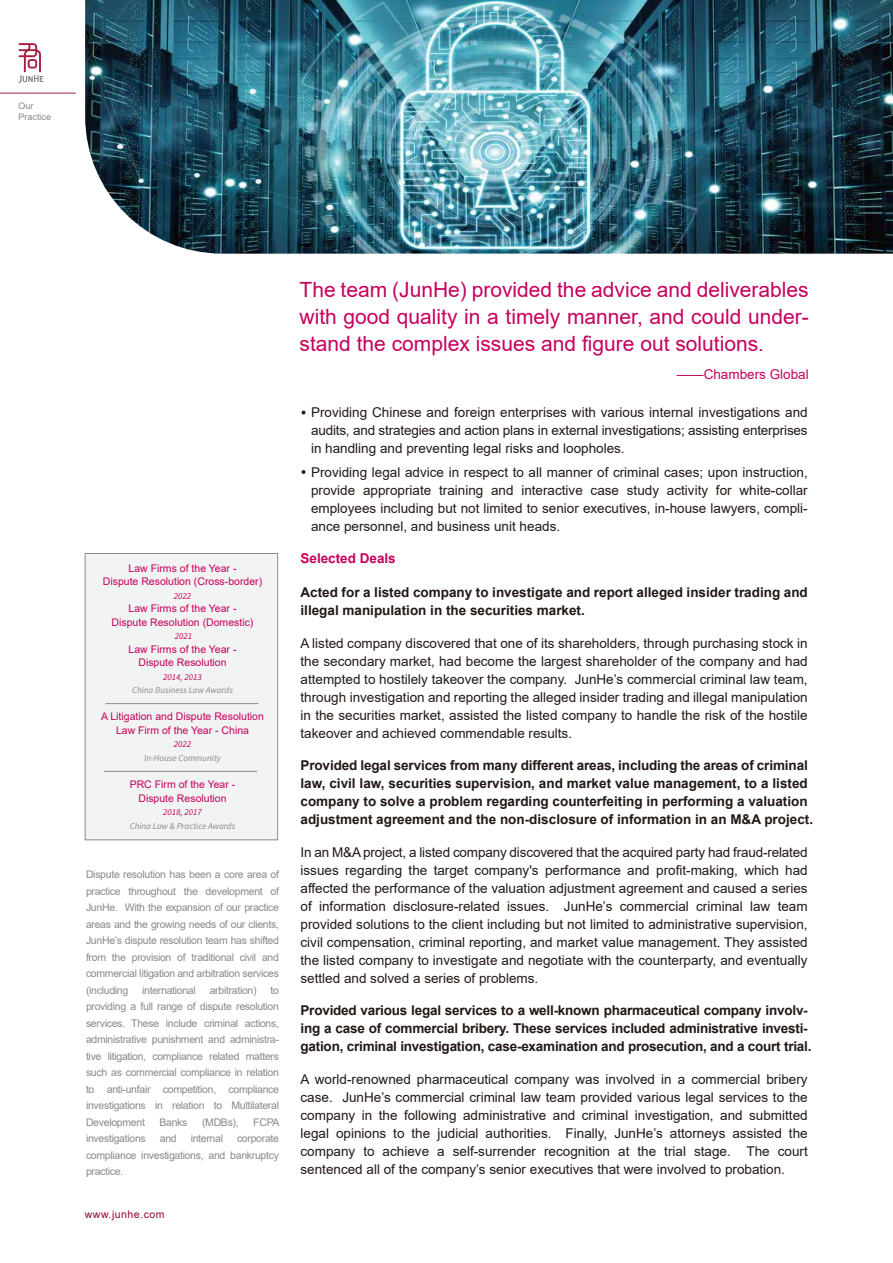
<style>
.page{position:relative;width:893px;height:1263px;background:#fff}
.page>*{position:absolute;margin:0;border:0;box-sizing:border-box;transform-origin:0 0}
.t1{font:21px/27px "Arial";color:#c7005c;text-align:justify}
.t2{font:13.5px/18px "Arial";color:#221815;text-align:justify}
.t3{font:700 13.5px/18px "Arial";color:#221815}
.t4{font:13.5px "Arial";color:#c7005c}
.t5{font:700 13.5px "Arial";color:#c7005c}
.t6{font:10.5px/16.5px "Arial";letter-spacing:-.03em;color:#898989;text-align:justify}
.t7{font:10.5px/13.5px "Arial";color:#c7005c;text-align:center}
.t8{font:10.5px "Arial";letter-spacing:.05em;color:#930038}
.t9{font:italic 9px "Source Sans Pro";color:#898989}
.t10{font:italic 9px "Source Sans Pro";color:#c7005c}
.t11{font:9px/10.8px "Arial";color:#898989}
</style>
<div class="page">
<img style="left:85px;top:0;width:808px;height:254px">
<svg style="left:302px;top:470px;width:3px;height:4px"></svg>
<div style="left:85px;top:553px;width:193px;height:287px;background:#f2f3f3;border:1px solid #898989"></div>
<hr style="left:104px;top:771px;width:153px;height:1px;background:#898989">
<hr style="left:0;top:93px;width:76px;height:1px;background:#a71e41">
<svg style="left:19px;top:43px;width:24px;height:40px"></svg>
<hr style="left:106px;top:703px;width:153px;height:1px;background:#898989">
<p class="t11" style="left:19px;top:100px;width:34px">Our<br>Practice</p>
<p class="t7" style="left:103px;top:561px;width:161px">Law Firms of the Year -<br>Dispute Resolution (Cross-border)</p>
<p class="t10" style="left:174px;top:590px;width:19px">2022</p>
<p class="t7" style="left:112px;top:602px;width:143px">Law Firms of the Year -<br>Dispute Resolution (Domestic)</p>
<p class="t10" style="left:175px;top:631px;width:19px">2021</p>
<p class="t7" style="left:129px;top:642px;width:109px">Law Firms of the Year -<br>Dispute Resolution</p>
<p class="t10" style="left:163px;top:671px;width:40px">2014, 2013</p>
<p class="t9" style="left:132px;top:685px;width:102px">China Business Law Awards</p>
<p class="t7" style="left:101px;top:710px;width:164px">A Litigation and Dispute Resolution<br>Law Firm of the Year - China</p>
<p class="t10" style="left:174px;top:739px;width:19px">2022</p>
<p class="t9" style="left:144px;top:752px;width:78px">In-House Community</p>
<p class="t7" style="left:130px;top:777px;width:107px">PRC Firm of the Year -<br>Dispute Resolution</p>
<p class="t10" style="left:163px;top:806px;width:40px">2018, 2017</p>
<p class="t9" style="left:130px;top:820px;width:107px">China Law &amp; Practice Awards</p>
<p class="t6" style="left:86px;top:866px;width:194px">Dispute resolution has been a core area of practice throughout the development of JunHe. With the expansion of our practice areas and the growing needs of our clients, JunHe’s dispute resolution team has shifted from the provision of traditional civil and commercial litigation and arbitration services (including</p>
<p class="t6" style="left:142px;top:982px;width:55px">international</p>
<p class="t6" style="left:210px;top:982px;width:48px">arbitration)</p>
<p class="t6" style="left:86px;top:982px;width:194px;text-indent:185px">to providing a full range of dispute resolution services. These include criminal actions, administrative punishment and administra&shy;tive litigation, compliance related matters such as commercial compliance in relation to anti-unfair competition, compliance investigations in relation to Multilateral Development</p>
<p class="t6" style="left:159px;top:1114px;width:30px">Banks</p>
<p class="t6" style="left:202px;top:1114px;width:38px">(MDBs),</p>
<p class="t6" style="left:253px;top:1114px;width:28px">FCPA</p>
<p class="t6" style="left:86px;top:1130px;width:61px">investigations</p>
<p class="t6" style="left:160px;top:1130px;width:18px">and</p>
<p class="t6" style="left:191px;top:1130px;width:34px">internal</p>
<p class="t6" style="left:86px;top:1130px;width:194px;text-indent:151px">corporate compliance investigations, and bankruptcy practice.</p>
<p class="t8" style="left:85px;top:1207px;width:81px">www.junhe.com</p>
<h1 class="t1" style="left:300px;top:276px;width:511px">The team (JunHe) provided the advice and deliverables with good quality in a timely manner, and could under&shy;stand the complex issues and figure out solutions.</h1>
<p class="t4" style="left:677px;top:365px;width:134px">——Chambers Global</p>
<p class="t2" style="left:311px;top:404px;width:498px">Providing Chinese and foreign enterprises with various internal investigations and audits, and strategies and action plans in external investigations; assisting enterprises in handling and preventing legal risks and loopholes.</p>
<p class="t2" style="left:311px;top:463px;width:498px">Providing legal advice in respect to all manner of criminal cases; upon instruction, provide appropriate training and interactive case study activity for white-collar employees including but not limited to senior executives, in-house lawyers, compli&shy;ance personnel, and business unit heads.</p>
<p class="t5" style="left:300px;top:549px;width:97px">Selected Deals</p>
<p class="t3" style="left:300px;top:583px;width:509px">Acted for a listed company to investigate and report alleged insider trading and illegal manipulation in the securities market.</p>
<p class="t2" style="left:300px;top:634px;width:509px">A listed company discovered that one of its shareholders, through purchasing stock in the secondary market, had become the largest shareholder of the company and had attempted to hostilely takeover the company. JunHe’s commercial criminal law team, through investigation and reporting the alleged insider trading and illegal manipulation in the securities market, assisted the listed company to handle the risk of the hostile takeover and achieved commendable results.</p>
<p class="t3" style="left:300px;top:756px;width:514px">Provided legal services from many different areas, including the areas of criminal law, civil law, securities supervision, and market value management, to a listed company to solve a problem regarding counterfeiting in performing a valuation adjustment agreement and the non-disclosure of information in an M&amp;A project.</p>
<p class="t2" style="left:300px;top:843px;width:509px">In an M&amp;A project, a listed company discovered that the acquired party had fraud-related issues regarding the target company's performance and profit-making, which had affected the performance of the valuation adjustment agreement and caused a series of information disclosure-related issues. JunHe’s commercial criminal law team provided solutions to the client including but not limited to administrative supervision, civil compensation, criminal reporting, and market value management. They assisted the listed company to investigate and negotiate with the counterparty, and eventually settled and solved a series of problems.</p>
<p class="t3" style="left:300px;top:1002px;width:512px">Provided various legal services to a well-known pharmaceutical company involv&shy;ing a case of commercial bribery. These services included administrative investi&shy;gation, criminal investigation, case-examination and prosecution, and a court trial.</p>
<p class="t2" style="left:300px;top:1070px;width:509px">A world-renowned pharmaceutical company was involved in a commercial bribery case. JunHe’s commercial criminal law team provided various legal services to the company in the following administrative and criminal investigation, and submitted legal opinions to the judicial authorities. Finally, JunHe’s attorneys assisted the company to achieve a self-surrender recognition at the trial stage. The court sentenced all of the company’s senior executives that were involved to probation.</p>
</div>
